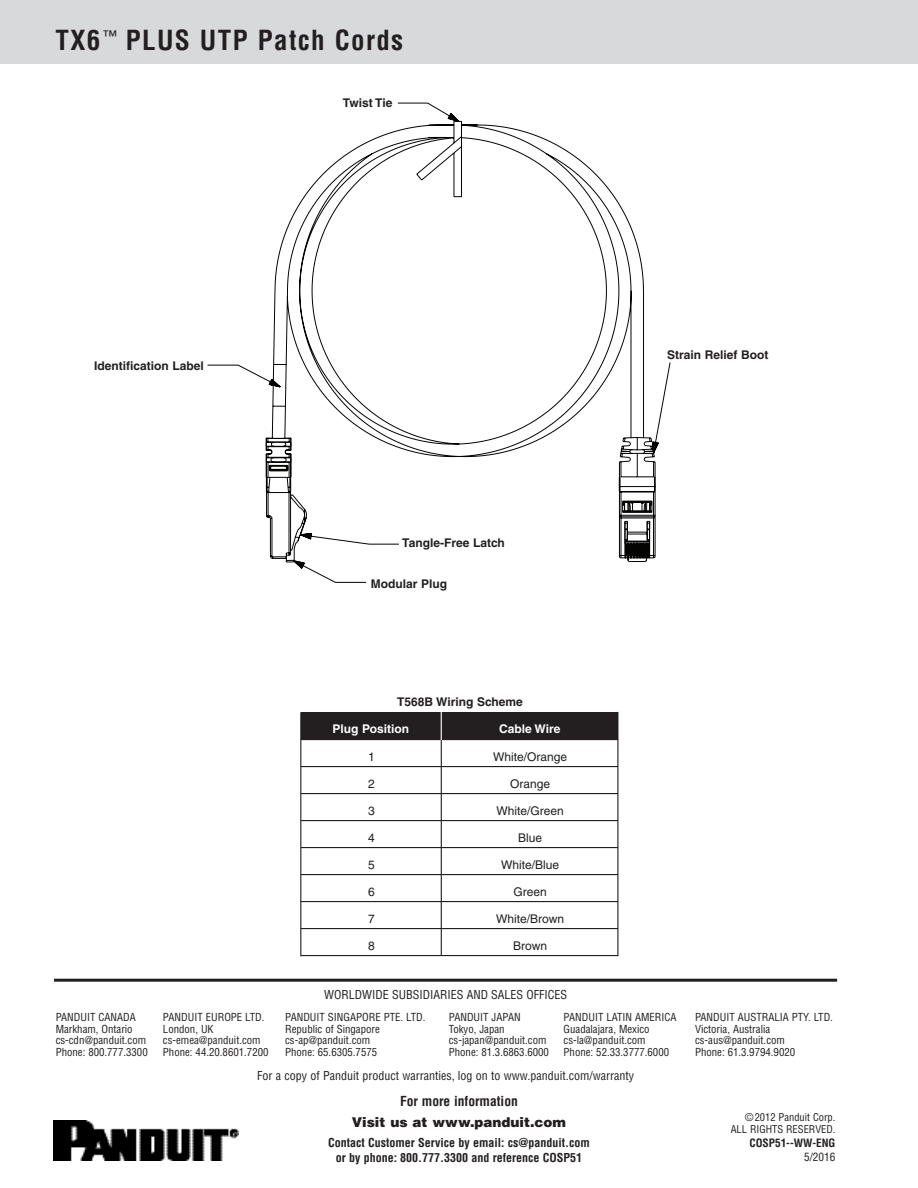
<style>
.page{position:relative;width:918px;height:1188px;background:#fff}
.page>*{position:absolute;margin:0;border:0;box-sizing:border-box;transform-origin:0 0}
.t1{font:700 condensed 27px "Helvetica";letter-spacing:.05em;color:#231f20}
.t2{font:900 13.5px "Helvetica";color:#231f20}
.t3{font:700 condensed 13.5px "Helvetica";color:#231f20}
.t4{font:condensed 12px "Helvetica";color:#231f20}
.t5{font:700 12px "Helvetica";color:#231f20}
.t6{font:700 condensed 12px "Helvetica";color:#231f20}
.t7{font:12px "Helvetica";color:#231f20}
.t8{font:700 12px "Helvetica";color:#fff}
.t9{font:700 condensed 11.25px "Helvetica";color:#231f20}
.t10{font:condensed 11.25px "Helvetica";color:#231f20}
.t11{font:condensed 10.8px "Helvetica";color:#231f20}
.t12{font:condensed 10.5px/12px "Helvetica";color:#231f20;text-align:right}
</style>
<div class="page">
<div style="left:0;top:0;width:918px;height:64px;background:#d8d9db"></div>
<hr style="left:54px;top:979px;width:783px;height:3px;background:#231f20">
<img style="left:54px;top:1120px;width:184px;height:41px">
<svg style="left:273px;top:103px;width:398px;height:346px"></svg>
<svg style="left:207px;top:364px;width:449px;height:219px"></svg>
<div style="left:301px;top:713px;width:317px;height:27px;background:#231f20"></div>
<hr style="left:301px;top:712px;width:317px;height:1px;background:#231f20">
<hr style="left:301px;top:766px;width:317px;height:1px;background:#231f20">
<hr style="left:301px;top:793px;width:317px;height:1px;background:#231f20">
<hr style="left:301px;top:820px;width:317px;height:1px;background:#231f20">
<hr style="left:301px;top:847px;width:317px;height:1px;background:#231f20">
<hr style="left:301px;top:874px;width:317px;height:1px;background:#231f20">
<hr style="left:301px;top:901px;width:317px;height:1px;background:#231f20">
<hr style="left:301px;top:928px;width:317px;height:1px;background:#231f20">
<hr style="left:301px;top:955px;width:317px;height:1px;background:#231f20">
<hr style="left:441px;top:712px;width:1px;height:244px;background:#231f20">
<hr style="left:300px;top:712px;width:1px;height:244px;background:#231f20">
<hr style="left:617px;top:712px;width:1px;height:244px;background:#231f20">
<hr style="left:441px;top:708px;width:1px;height:32px;background:#fff">
<p class="t1" style="left:56px;top:24px;width:349px">TX6 <sup>™</sup> PLUS UTP Patch Cords</p>
<p class="t5" style="left:343px;top:96px;width:51px">Twist Tie</p>
<p class="t5" style="left:94px;top:358px;width:111px">Identification Label</p>
<p class="t5" style="left:667px;top:348px;width:103px">Strain Relief Boot</p>
<p class="t5" style="left:402px;top:535px;width:104px">Tangle-Free Latch</p>
<p class="t5" style="left:371px;top:577px;width:78px">Modular Plug</p>
<p class="t11" style="left:56px;top:1010px;width:81px">PANDUIT CANADA</p>
<p class="t11" style="left:56px;top:1022px;width:79px">Markham, Ontario</p>
<p class="t11" style="left:56px;top:1034px;width:92px">cs-cdn@panduit.com</p>
<p class="t11" style="left:56px;top:1045px;width:94px">Phone: 800.777.3300</p>
<p class="t11" style="left:163px;top:1010px;width:103px">PANDUIT EUROPE LTD.</p>
<p class="t11" style="left:163px;top:1022px;width:52px">London, UK</p>
<p class="t11" style="left:163px;top:1034px;width:99px">cs-emea@panduit.com</p>
<p class="t11" style="left:163px;top:1045px;width:107px">Phone: 44.20.8601.7200</p>
<p class="t5" style="left:397px;top:695px;width:127px">T568B Wiring Scheme</p>
<p class="t8" style="left:333px;top:721px;width:78px">Plug Position</p>
<p class="t8" style="left:499px;top:721px;width:63px">Cable Wire</p>
<p class="t7" style="left:368px;top:749px;width:8px">1</p>
<p class="t7" style="left:493px;top:750px;width:75px">White/Orange</p>
<p class="t7" style="left:368px;top:776px;width:8px">2</p>
<p class="t7" style="left:510px;top:777px;width:41px">Orange</p>
<p class="t7" style="left:368px;top:803px;width:8px">3</p>
<p class="t7" style="left:496px;top:804px;width:69px">White/Green</p>
<p class="t7" style="left:368px;top:830px;width:8px">4</p>
<p class="t7" style="left:518px;top:831px;width:26px">Blue</p>
<p class="t7" style="left:368px;top:857px;width:8px">5</p>
<p class="t7" style="left:501px;top:858px;width:60px">White/Blue</p>
<p class="t7" style="left:368px;top:884px;width:8px">6</p>
<p class="t7" style="left:513px;top:885px;width:35px">Green</p>
<p class="t7" style="left:368px;top:911px;width:8px">7</p>
<p class="t7" style="left:496px;top:912px;width:69px">White/Brown</p>
<p class="t7" style="left:368px;top:938px;width:8px">8</p>
<p class="t7" style="left:513px;top:939px;width:35px">Brown</p>
<p class="t4" style="left:324px;top:987px;width:245px">WORLDWIDE SUBSIDIARIES AND SALES OFFICES</p>
<p class="t11" style="left:285px;top:1010px;width:142px">PANDUIT SINGAPORE PTE. LTD.</p>
<p class="t11" style="left:285px;top:1022px;width:96px">Republic of Singapore</p>
<p class="t11" style="left:285px;top:1034px;width:87px">cs-ap@panduit.com</p>
<p class="t11" style="left:285px;top:1045px;width:94px">Phone: 65.6305.7575</p>
<p class="t11" style="left:449px;top:1010px;width:73px">PANDUIT JAPAN</p>
<p class="t11" style="left:449px;top:1022px;width:57px">Tokyo, Japan</p>
<p class="t11" style="left:449px;top:1034px;width:99px">cs-japan@panduit.com</p>
<p class="t11" style="left:449px;top:1045px;width:102px">Phone: 81.3.6863.6000</p>
<p class="t11" style="left:564px;top:1010px;width:114px">PANDUIT LATIN AMERICA</p>
<p class="t11" style="left:564px;top:1022px;width:88px">Guadalajara, Mexico</p>
<p class="t11" style="left:564px;top:1034px;width:84px">cs-la@panduit.com</p>
<p class="t11" style="left:564px;top:1045px;width:107px">Phone: 52.33.3777.6000</p>
<p class="t11" style="left:695px;top:1010px;width:139px">PANDUIT AUSTRALIA PTY. LTD.</p>
<p class="t11" style="left:695px;top:1022px;width:77px">Victoria, Australia</p>
<p class="t11" style="left:695px;top:1034px;width:91px">cs-aus@panduit.com</p>
<p class="t11" style="left:695px;top:1045px;width:102px">Phone: 61.3.9794.9020</p>
<p class="t4" style="left:257px;top:1068px;width:378px">For a copy of Panduit product warranties, log on to www.panduit.com/warranty</p>
<p class="t3" style="left:400px;top:1093px;width:119px">For more information</p>
<p class="t2" style="left:352px;top:1114px;width:216px">Visit us at www.panduit.com</p>
<p class="t6" style="left:328px;top:1135px;width:263px">Contact Customer Service by email: cs@panduit.com</p>
<p class="t6" style="left:336px;top:1150px;width:248px">or by phone: 800.777.3300 and reference COSP51</p>
<p class="t12" style="left:731px;top:1111px;width:106px">©2012 Panduit Corp.<br>ALL RIGHTS RESERVED.</p>
<p class="t9" style="left:749px;top:1136px;width:88px">COSP51--WW-ENG</p>
<p class="t10" style="left:804px;top:1150px;width:33px">5/2016</p>
</div>
